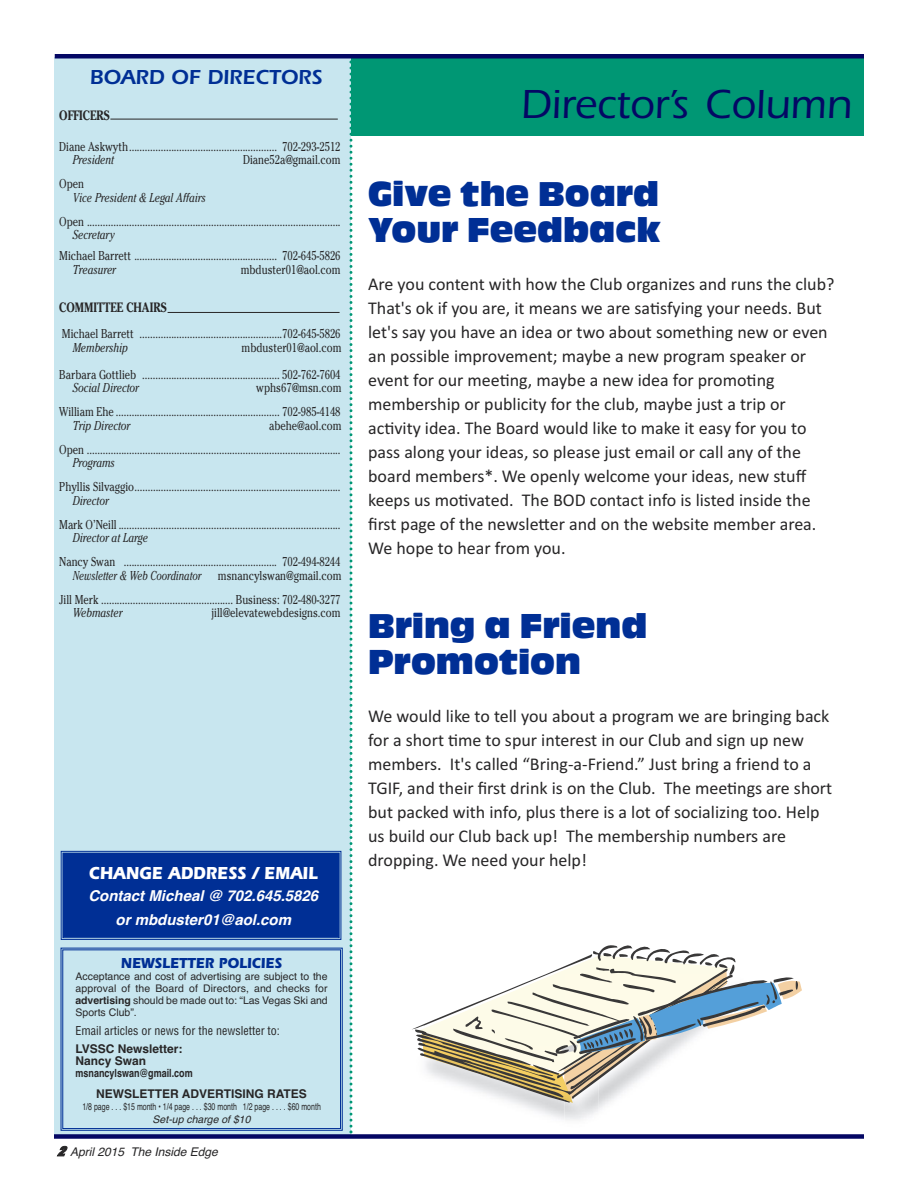
<style>
.page{position:relative;width:918px;height:1188px;background:#fff}
.page>*{position:absolute;margin:0;border:0;box-sizing:border-box;transform-origin:0 0}
.t1{font:500 42px "Itc Eras";color:#040764}
.t2{font:36px/36px "Antique Oli T Comp";color:#002f95}
.t3{font:600 21px "Itc Eras";color:#002f95}
.t4{font:18px/24px "Calibri";color:#272627}
.t5{font:700 18px "Itc Eras";color:#fff;scale:.9 1}
.t6{font:italic 700 15px/24px "Helvetica";color:#fff;text-align:center}
.t7{font:700 15px "Itc Eras";color:#002f95;scale:.9 1}
.t8{font:700 13.5px "Cheltenham";color:#272627;scale:.8 1}
.t9{font:12.75px/24px "Cheltenham";color:#272627;text-align:right;scale:.8 1}
.t10{font:italic 12.75px "Cheltenham";color:#272627;scale:.8 1}
.t11{font:italic 12.75px "Cheltenham";color:#272627;scale:.76 1}
.t12{font:700 12px/12px "Helvetica";color:#272627}
.t13{font:condensed 12px "Helvetica";color:#272627}
.t14{font:italic 12px "Helvetica";color:#272627}
.t15{font:700 11.25px "Helvetica";color:#272627;scale:.8 1}
.t16{font:10.5px/12px "Helvetica";letter-spacing:-.005em;color:#272627;text-align:justify}
.t17{font:italic 10.5px "Helvetica";color:#272627}
.t18{font:9.75px "Helvetica";color:#272627;scale:.72 1}
.s1{font-weight:700}
.s2{font-family:"Helvetica Neue";font-weight:900;font-stretch:condensed;font-size:13.5px}
</style>
<div class="page">
<img style="left:515px;top:1103px;width:50px;height:16px">
<svg style="left:412px;top:945px;width:390px;height:158px"></svg>
<div style="left:351px;top:57px;width:513px;height:79px;background:#009774"></div>
<div style="left:55px;top:58px;width:296px;height:1077px;background:#c8e6ef"></div>
<div style="left:61px;top:948px;width:282px;height:183px;border:1px solid #002f95"></div>
<div style="left:62px;top:949px;width:279px;height:180px;border:1px solid #002f95"></div>
<div style="left:63px;top:854px;width:276px;height:83px;background:#002f95"></div>
<div style="left:61px;top:851px;width:280px;height:89px;border:1px solid #002f95"></div>
<div style="left:62px;top:853px;width:278px;height:85px;border:1px solid #002f95"></div>
<hr style="left:55px;top:54px;width:809px;height:4px;background:#040764">
<div style="left:54px;top:1134px;width:810px;height:5px;background:#040764"></div>
<svg style="left:349px;top:61px;width:3px;height:1072px"></svg>
<hr style="left:110px;top:119px;width:228px;height:1px;background:#272627">
<hr style="left:168px;top:312px;width:172px;height:1px;background:#272627">
<h3 class="t3" style="left:90px;top:70px;width:234px">BOARD OF DIRECTORS</h3>
<p class="t8" style="left:59px;top:110px;width:65px">OFFICERS</p>
<p class="t9" style="left:59px;top:134px;width:353px">Diane Askwyth........................................................ 702-293-2512</p>
<p class="t10" style="left:73px;top:155px;width:53px">President</p>
<p class="t9" style="left:243px;top:148px;width:123px">Diane52a@gmail.com</p>
<p class="t9" style="left:59px;top:172px;width:33px">Open</p>
<p class="t10" style="left:73px;top:193px;width:168px">Vice President &amp; Legal Affairs</p>
<p class="t9" style="left:59px;top:209px;width:353px">Open ................................................................................................</p>
<p class="t10" style="left:73px;top:230px;width:54px">Secretary</p>
<p class="t9" style="left:59px;top:244px;width:353px">Michael Barrett ...................................................... 702-645-5826</p>
<p class="t10" style="left:73px;top:265px;width:56px">Treasurer</p>
<p class="t9" style="left:241px;top:257px;width:126px">mbduster01@aol.com</p>
<p class="t8" style="left:59px;top:302px;width:136px">COMMITTEE CHAIRS</p>
<p class="t9" style="left:62px;top:322px;width:350px">Michael Barrett ......................................................702-645-5826</p>
<p class="t10" style="left:73px;top:343px;width:71px">Membership</p>
<p class="t9" style="left:59px;top:334px;width:354px;line-height:27px">mbduster01@aol.com<br>Barbara Gottlieb .................................................... 502-762-7604</p>
<p class="t10" style="left:73px;top:383px;width:84px">Social Director</p>
<p class="t9" style="left:59px;top:376px;width:354px">wphs67@msn.com<br>William Ehe .............................................................. 702-985-4148</p>
<p class="t10" style="left:73px;top:421px;width:73px">Trip Director</p>
<p class="t9" style="left:59px;top:413px;width:354px">abehe@aol.com<br>Open ................................................................................................</p>
<p class="t10" style="left:73px;top:458px;width:54px">Programs</p>
<p class="t9" style="left:59px;top:475px;width:353px">Phyllis Silvaggio..............................................................................</p>
<p class="t10" style="left:73px;top:496px;width:47px">Director</p>
<p class="t9" style="left:59px;top:512px;width:353px">Mark O’Neill ....................................................................................</p>
<p class="t10" style="left:73px;top:533px;width:96px">Director at Large</p>
<p class="t9" style="left:59px;top:550px;width:353px">Nancy Swan .......................................................... 702-494-8244</p>
<p class="t11" style="left:73px;top:571px;width:171px">Newsletter &amp; Web Coordinator</p>
<p class="t9" style="left:59px;top:563px;width:354px">msnancylswan@gmail.com<br>Jill Merk .................................................. Business: 702-480-3277</p>
<p class="t10" style="left:73px;top:608px;width:64px">Webmaster</p>
<p class="t9" style="left:211px;top:601px;width:163px">jill@elevatewebdesigns.com</p>
<h3 class="t5" style="left:89px;top:866px;width:256px">CHANGE ADDRESS / EMAIL</h3>
<p class="t6" style="left:88px;top:884px;width:231px">Contact Micheal @ 702.645.5826 or mbduster01@aol.com</p>
<p class="t7" style="left:121px;top:958px;width:181px">NEWSLETTER POLICIES</p>
<p class="t16" style="left:76px;top:971px;width:254px">Acceptance and cost of advertising are subject to the approval of the Board of Directors, and checks for <span class="s1">advertising</span> should be made out to: “Las Vegas Ski and Sports Club”.</p>
<p class="t13" style="left:76px;top:1024px;width:206px">Email articles or news for the newsletter to:</p>
<p class="t12" style="left:76px;top:1043px;width:109px">LVSSC Newsletter:<br>Nancy Swan</p>
<p class="t15" style="left:76px;top:1066px;width:148px">msnancylswan@gmail.com</p>
<p class="t12" style="left:96px;top:1088px;width:212px">NEWSLETTER ADVERTISING RATES</p>
<p class="t18" style="left:82px;top:1101px;width:333px">1/8 page . . . $15 month • 1/4 page . . . $30 month 1/2 page . . . . $60 month</p>
<p class="t17" style="left:153px;top:1113px;width:100px">Set-up charge of $10</p>
<p class="t14" style="left:57px;top:1145px;width:162px"><span class="s2">2</span> April 2015 The Inside Edge</p>
<h1 class="t1" style="left:521px;top:90px;width:332px">Director’s Column</h1>
<h2 class="t2" style="left:368px;top:176px;width:294px">Give the Board<br>Your Feedback</h2>
<p class="t4" style="left:368px;top:272px;width:468px">Are you content with how the Club organizes and runs the club?<br>That's ok if you are, it means we are satisfying your needs. But let's say you have an idea or two about something new or even an possible improvement; maybe a new program speaker or event for our meeting, maybe a new idea for promoting membership or publicity for the club, maybe just a trip or activity idea. The Board would like to make it easy for you to pass along your ideas, so please just email or call any of the board members*. We openly welcome your ideas, new stuff keeps us motivated. The BOD contact info is listed inside the first page of the newsletter and on the website member area.<br>We hope to hear from you.</p>
<h2 class="t2" style="left:368px;top:608px;width:281px">Bring a Friend<br>Promotion</h2>
<p class="t4" style="left:368px;top:704px;width:466px">We would like to tell you about a program we are bringing back for a short time to spur interest in our Club and sign up new members. It's called “Bring-a-Friend.” Just bring a friend to a TGIF, and their first drink is on the Club. The meetings are short but packed with info, plus there is a lot of socializing too. Help us build our Club back up! The membership numbers are dropping. We need your help!</p>
</div>
